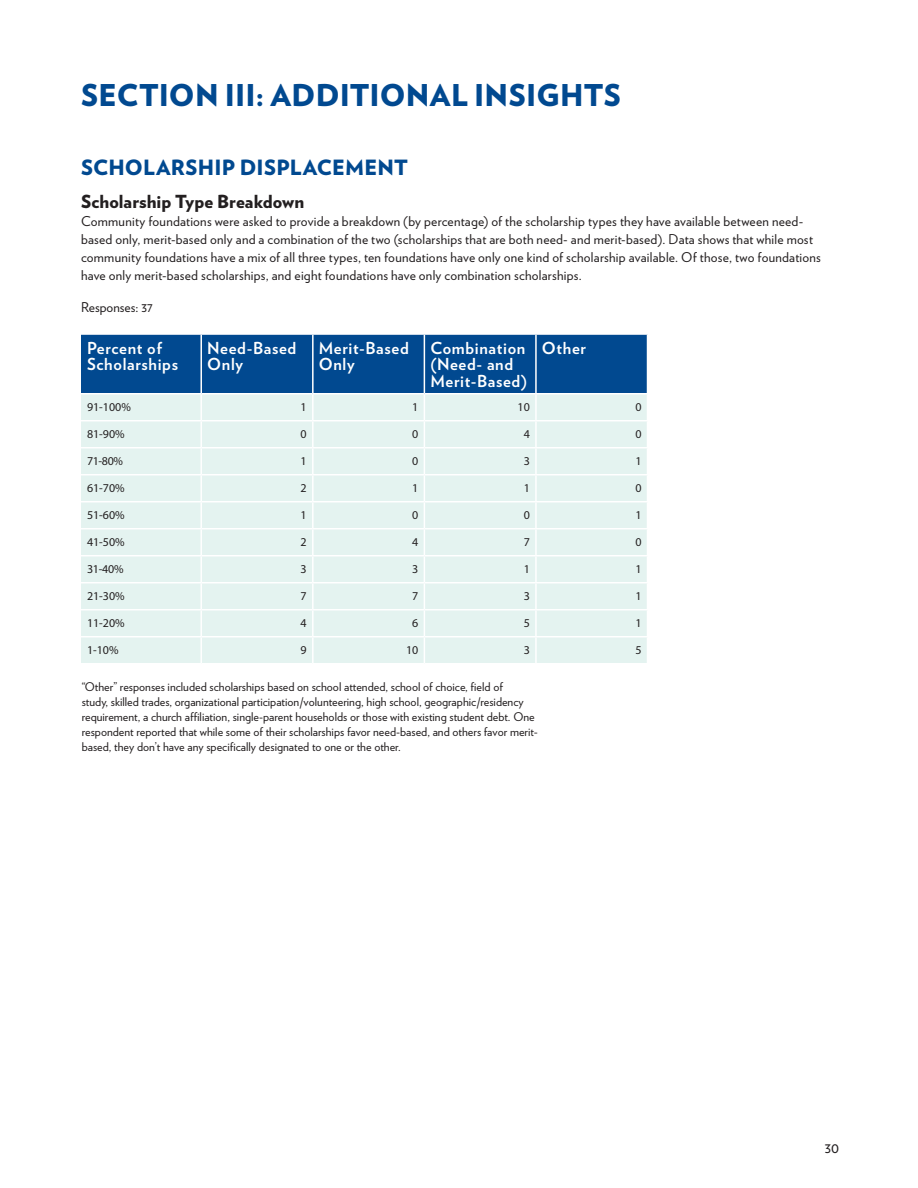
<style>
.page{position:relative;width:918px;height:1188px;background:#fff}
.page>*{position:absolute;margin:0;border:0;box-sizing:border-box;transform-origin:0 0}
.t1{font:900 30px "Verlag";letter-spacing:.005em;color:#014990}
.t2{font:900 21px "Verlag";letter-spacing:.01em;color:#014990}
.t3{font:900 18px "Verlag";letter-spacing:.005em;color:#231f20}
.t4{font:700 16.5px/16.5px "Verlag";letter-spacing:.04em;color:#fff}
.t5{font:15px "Verlag";color:#231f20}
.t6{font:13.5px/18px "Verlag";letter-spacing:.015em;color:#231f20}
.t7{font:12px/15px "Verlag";color:#231f20}
.t8{font:12px "Myriad Pro";color:#231f20}
</style>
<div class="page">
<svg style="left:81px;top:335px;width:566px;height:328px;background:#bdd5df"></svg>
<p class="t1" style="left:81px;top:70px;width:541px">SECTION III: ADDITIONAL INSIGHTS</p>
<p class="t2" style="left:81px;top:150px;width:329px">SCHOLARSHIP DISPLACEMENT</p>
<p class="t3" style="left:81px;top:187px;width:225px">Scholarship Type Breakdown</p>
<p class="t6" style="left:81px;top:211px;width:741px">Community foundations were asked to provide a breakdown (by percentage) of the scholarship types they have available between need&shy;based only, merit-based only and a combination of the two (scholarships that are both need- and merit-based). Data shows that while most community foundations have a mix of all three types, ten foundations have only one kind of scholarship available. Of those, two foundations have only merit-based scholarships, and eight foundations have only combination scholarships.</p>
<p class="t6" style="left:81px;top:298px;width:74px">Responses: 37</p>
<p class="t4" style="left:87px;top:339px;width:93px">Percent of<br>Scholarships</p>
<p class="t4" style="left:207px;top:339px;width:91px">Need-Based<br>Only</p>
<p class="t4" style="left:319px;top:339px;width:92px">Merit-Based<br>Only</p>
<p class="t4" style="left:430px;top:339px;width:98px">Combination (Need- and<br>Merit-Based)</p>
<p class="t4" style="left:542px;top:339px;width:46px">Other</p>
<p class="t8" style="left:87px;top:400px;width:45px">91-100%</p>
<p class="t8" style="left:301px;top:400px;width:8px">1</p>
<p class="t8" style="left:412px;top:400px;width:8px">1</p>
<p class="t8" style="left:518px;top:400px;width:14px">10</p>
<p class="t8" style="left:635px;top:400px;width:8px">0</p>
<p class="t8" style="left:87px;top:427px;width:39px">81-90%</p>
<p class="t8" style="left:301px;top:427px;width:8px">0</p>
<p class="t8" style="left:412px;top:427px;width:8px">0</p>
<p class="t8" style="left:524px;top:427px;width:8px">4</p>
<p class="t8" style="left:635px;top:427px;width:8px">0</p>
<p class="t8" style="left:87px;top:454px;width:38px">71-80%</p>
<p class="t8" style="left:301px;top:454px;width:8px">1</p>
<p class="t8" style="left:412px;top:454px;width:8px">0</p>
<p class="t8" style="left:524px;top:454px;width:8px">3</p>
<p class="t8" style="left:635px;top:454px;width:8px">1</p>
<p class="t8" style="left:87px;top:481px;width:39px">61-70%</p>
<p class="t8" style="left:301px;top:481px;width:8px">2</p>
<p class="t8" style="left:412px;top:481px;width:8px">1</p>
<p class="t8" style="left:524px;top:481px;width:8px">1</p>
<p class="t8" style="left:635px;top:481px;width:8px">0</p>
<p class="t8" style="left:87px;top:508px;width:39px">51-60%</p>
<p class="t8" style="left:301px;top:508px;width:8px">1</p>
<p class="t8" style="left:412px;top:508px;width:8px">0</p>
<p class="t8" style="left:524px;top:508px;width:8px">0</p>
<p class="t8" style="left:635px;top:508px;width:8px">1</p>
<p class="t8" style="left:87px;top:535px;width:39px">41-50%</p>
<p class="t8" style="left:301px;top:535px;width:8px">2</p>
<p class="t8" style="left:412px;top:535px;width:8px">4</p>
<p class="t8" style="left:524px;top:535px;width:8px">7</p>
<p class="t8" style="left:635px;top:535px;width:8px">0</p>
<p class="t8" style="left:87px;top:562px;width:38px">31-40%</p>
<p class="t8" style="left:301px;top:562px;width:8px">3</p>
<p class="t8" style="left:412px;top:562px;width:8px">3</p>
<p class="t8" style="left:524px;top:562px;width:8px">1</p>
<p class="t8" style="left:635px;top:562px;width:8px">1</p>
<p class="t8" style="left:87px;top:589px;width:39px">21-30%</p>
<p class="t8" style="left:301px;top:589px;width:8px">7</p>
<p class="t8" style="left:412px;top:589px;width:8px">7</p>
<p class="t8" style="left:524px;top:589px;width:8px">3</p>
<p class="t8" style="left:635px;top:589px;width:8px">1</p>
<p class="t8" style="left:87px;top:616px;width:39px">11-20%</p>
<p class="t8" style="left:301px;top:616px;width:8px">4</p>
<p class="t8" style="left:412px;top:616px;width:8px">6</p>
<p class="t8" style="left:524px;top:616px;width:8px">5</p>
<p class="t8" style="left:635px;top:616px;width:8px">1</p>
<p class="t8" style="left:87px;top:643px;width:33px">1-10%</p>
<p class="t8" style="left:301px;top:643px;width:8px">9</p>
<p class="t8" style="left:406px;top:643px;width:14px">10</p>
<p class="t8" style="left:524px;top:643px;width:8px">3</p>
<p class="t8" style="left:635px;top:643px;width:8px">5</p>
<p class="t7" style="left:82px;top:678px;width:458px">“Other” responses included scholarships based on school attended, school of choice, field of<br>study, skilled trades, organizational participation/volunteering, high school, geographic/residency requirement, a church affiliation, single-parent households or those with existing student debt. One respondent reported that while some of their scholarships favor need-based, and others favor merit&shy;based, they don’t have any specifically designated to one or the other.</p>
<p class="t5" style="left:825px;top:1136px;width:16px">30</p>
</div>
